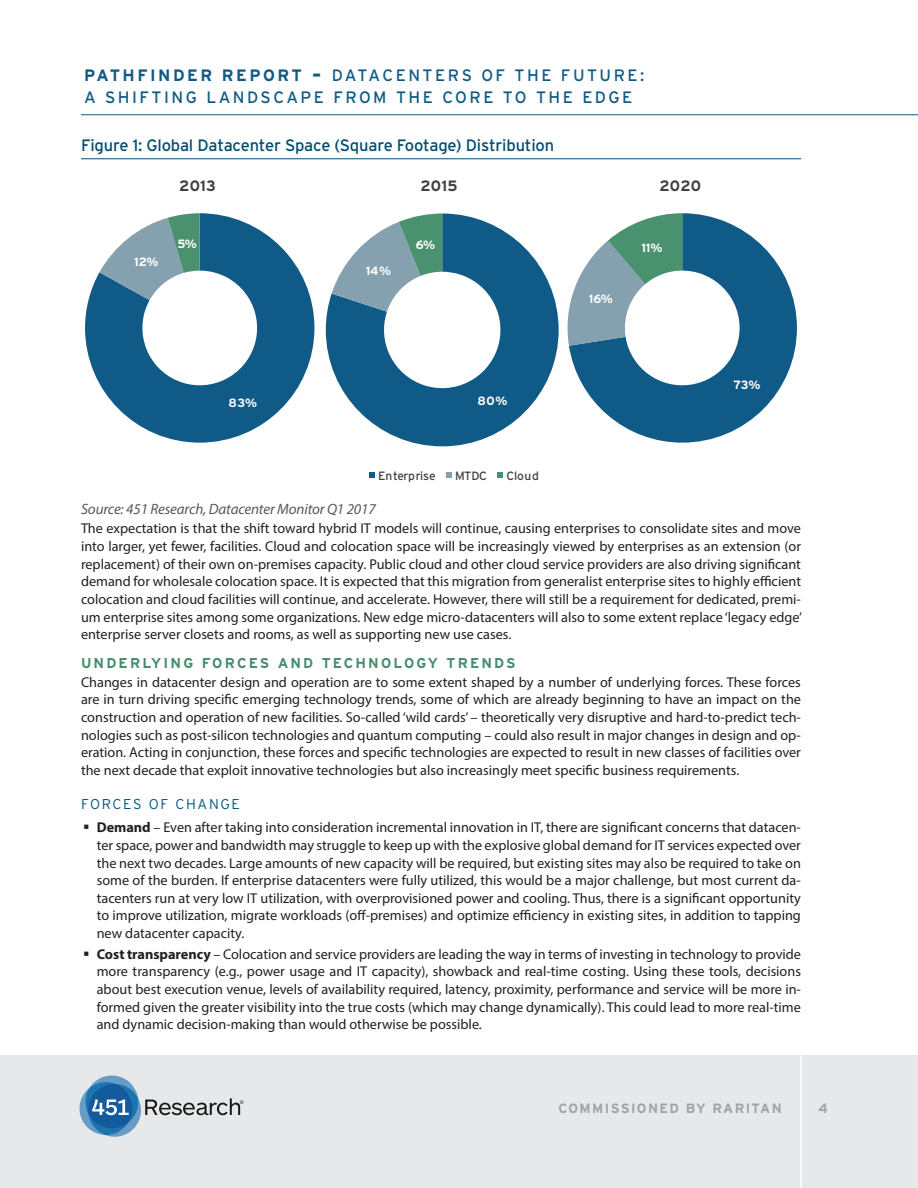
<style>
.page{position:relative;width:918px;height:1188px;background:#fff}
.page>*{position:absolute;margin:0;border:0;box-sizing:border-box;transform-origin:0 0}
.t1{font:16.5px/22.5px "Interstate";letter-spacing:.15em;color:#0f5a85}
.ChartHarder{font:16.5px "Interstate";letter-spacing:-.01em;color:#004e71}
.Question{font:italic 15px "Myriad Pro";letter-spacing:-.01em;color:#57585a}
.t2{font:700 15px "Interstate";letter-spacing:.015em;color:#414040}
.Myriad_Body{font:14.25px/17.7px "Myriad Pro";color:#231f20;text-align:justify}
.Channel_SubHed_190{font:700 14.25px "Interstate";letter-spacing:.15em;color:#458d6d}
.Channel_Hed_150_Shor{font:300 14.25px "Interstate";letter-spacing:.12em;color:#005985}
.t3{font:700 13.5px "Interstate";letter-spacing:.1em;color:#a0a3a9}
.t4{font:700 12px "Interstate";letter-spacing:-.01em;color:#fff}
.t5{font:12px "Interstate";letter-spacing:-.015em;color:#414040}
.s1{font-weight:700}
.s2{font-weight:900}
</style>
<div class="page">
<div style="left:0;top:1055px;width:918px;height:133px;background:#e7e8e9"></div>
<hr style="left:81px;top:114px;width:837px;height:1px;background:#0f5a85">
<svg style="left:80px;top:1076px;width:163px;height:61px"></svg>
<hr style="left:800px;top:1055px;width:2px;height:133px;background:#fff">
<hr style="left:81px;top:158px;width:720px;height:1px;background:#004e71">
<svg style="left:85px;top:213px;width:229px;height:230px;fill:#0f5a86"></svg>
<svg style="left:99px;top:213px;width:101px;height:87px"></svg>
<svg style="left:326px;top:214px;width:233px;height:232px;fill:#0f5a86"></svg>
<svg style="left:332px;top:214px;width:110px;height:98px"></svg>
<svg style="left:369px;top:472px;width:6px;height:6px"></svg>
<svg style="left:446px;top:472px;width:6px;height:6px"></svg>
<svg style="left:497px;top:472px;width:6px;height:6px"></svg>
<svg style="left:569px;top:213px;width:228px;height:230px;fill:#0f5a86"></svg>
<svg style="left:567px;top:213px;width:115px;height:133px"></svg>
<p class="t1" style="left:84px;top:64px;width:562px"><span class="s1">PATHFINDER REPORT</span> <span class="s2">–</span> DATACENTERS OF THE FUTURE:<br>A SHIFTING LANDSCAPE FROM THE CORE TO THE EDGE</p>
<p class="ChartHarder" style="left:81px;top:135px;width:475px">Figure 1: Global Datacenter Space (Square Footage) Distribution</p>
<p class="t4" style="left:134px;top:254px;width:26px">12%</p>
<p class="t2" style="left:179px;top:176px;width:38px">2013</p>
<p class="t4" style="left:177px;top:236px;width:21px">5%</p>
<p class="t4" style="left:229px;top:395px;width:30px">83%</p>
<p class="t2" style="left:420px;top:176px;width:39px">2015</p>
<p class="t4" style="left:366px;top:263px;width:27px">14%</p>
<p class="t4" style="left:416px;top:237px;width:21px">6%</p>
<p class="t4" style="left:478px;top:394px;width:31px">80%</p>
<p class="t5" style="left:378px;top:468px;width:59px">Enterprise</p>
<p class="t5" style="left:455px;top:468px;width:33px">MTDC</p>
<p class="t5" style="left:507px;top:468px;width:34px">Cloud</p>
<p class="t4" style="left:589px;top:291px;width:26px">16%</p>
<p class="t2" style="left:659px;top:176px;width:43px">2020</p>
<p class="t4" style="left:641px;top:241px;width:23px">11%</p>
<p class="t4" style="left:733px;top:377px;width:29px">73%</p>
<p class="Question" style="left:81px;top:499px;width:296px">Source: 451 Research, Datacenter Monitor Q1 2017</p>
<p class="Myriad_Body" style="left:81px;top:520px;width:723px">The expectation is that the shift toward hybrid IT models will continue, causing enterprises to consolidate sites and move into larger, yet fewer, facilities. Cloud and colocation space will be increasingly viewed by enterprises as an extension (or replacement) of their own on-premises capacity. Public cloud and other cloud service providers are also driving significant demand for wholesale colocation space. It is expected that this migration from generalist enterprise sites to highly efficient colocation and cloud facilities will continue, and accelerate. However, there will still be a requirement for dedicated, premi&shy;um enterprise sites among some organizations. New edge micro-datacenters will also to some extent replace ‘legacy edge’ enterprise server closets and rooms, as well as supporting new use cases.</p>
<p class="Channel_SubHed_190" style="left:81px;top:654px;width:436px">UNDERLYING FORCES AND TECHNOLOGY TRENDS</p>
<p class="Myriad_Body" style="left:81px;top:673px;width:722px">Changes in datacenter design and operation are to some extent shaped by a number of underlying forces. These forces are in turn driving specific emerging technology trends, some of which are already beginning to have an impact on the construction and operation of new facilities. So-called ‘wild cards’ – theoretically very disruptive and hard-to-predict tech&shy;nologies such as post-silicon technologies and quantum computing – could also result in major changes in design and op&shy;eration. Acting in conjunction, these forces and specific technologies are expected to result in new classes of facilities over the next decade that exploit innovative technologies but also increasingly meet specific business requirements.</p>
<p class="Channel_Hed_150_Shor" style="left:81px;top:795px;width:160px">FORCES OF CHANGE</p>
<p class="Myriad_Body" style="left:97px;top:818px;width:706px"><span class="s1">Demand</span> – Even after taking into consideration incremental innovation in IT, there are significant concerns that datacen&shy;ter space, power and bandwidth may struggle to keep up with the explosive global demand for IT services expected over the next two decades. Large amounts of new capacity will be required, but existing sites may also be required to take on some of the burden. If enterprise datacenters were fully utilized, this would be a major challenge, but most current da&shy;tacenters run at very low IT utilization, with overprovisioned power and cooling. Thus, there is a significant opportunity to improve utilization, migrate workloads (off-premises) and optimize efficiency in existing sites, in addition to tapping new datacenter capacity.</p>
<p class="Myriad_Body" style="left:97px;top:945px;width:706px"><span class="s1">Cost transparency</span> – Colocation and service providers are leading the way in terms of investing in technology to provide more transparency (e.g., power usage and IT capacity), showback and real-time costing. Using these tools, decisions about best execution venue, levels of availability required, latency, proximity, performance and service will be more in&shy;formed given the greater visibility into the true costs (which may change dynamically). This could lead to more real-time and dynamic decision-making than would otherwise be possible.</p>
<p class="t3" style="left:558px;top:1100px;width:225px">COMMISSIONED BY RARITAN</p>
<p class="t3" style="left:818px;top:1100px;width:11px">4</p>
</div>
